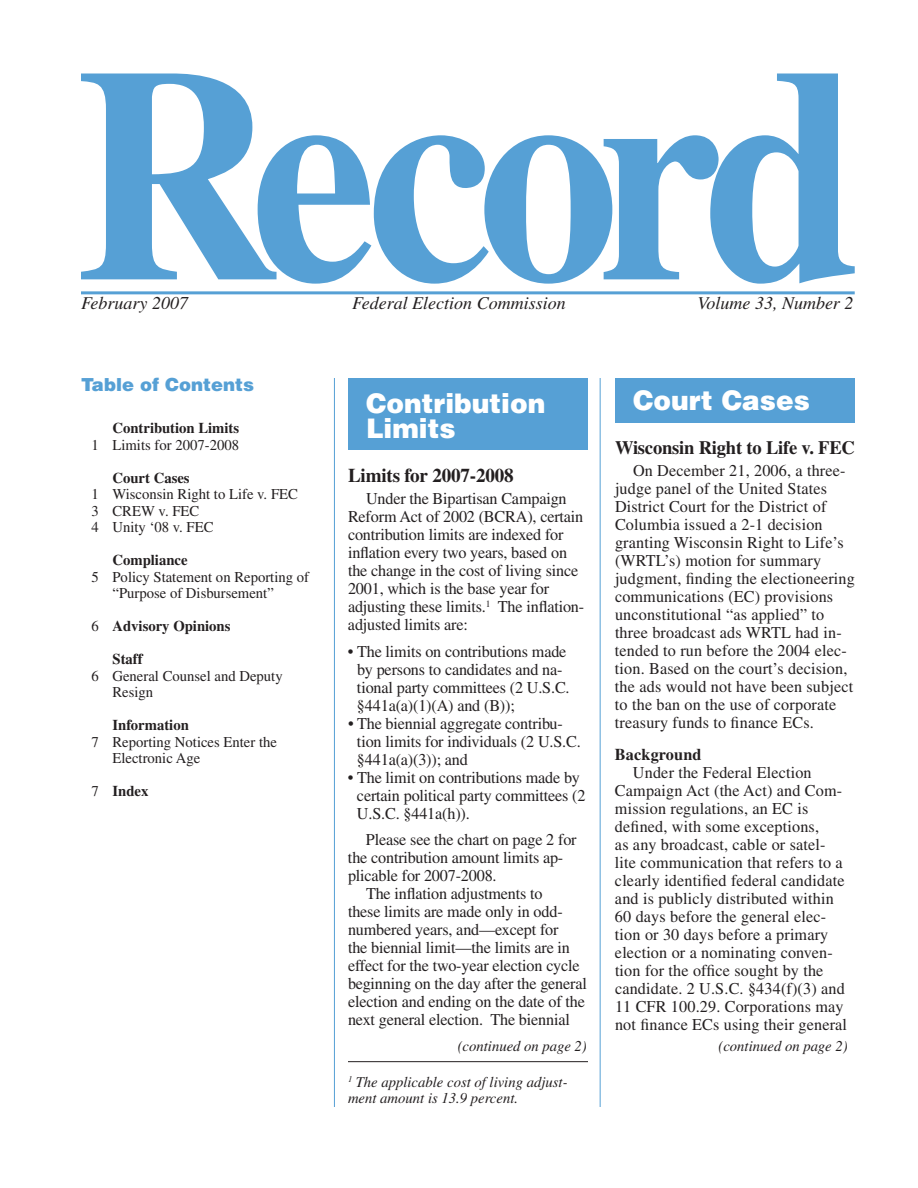
<style>
.page{position:relative;width:918px;height:1188px;background:#fff}
.page>*{position:absolute;margin:0;border:0;box-sizing:border-box;transform-origin:0 0}
.t1{font:900 27px "Helvetica LT Std";color:#fff}
.t2{font:700 19.5px "Times LT Std";letter-spacing:-.01em;color:#231f20}
.t3{font:700 18.9px "Times LT Std";letter-spacing:-.01em;color:#231f20}
.t4{font:italic 18px "Times LT Std";color:#231f20}
.t5{font:900 18px "Helvetica LT Std";color:#56a0d5}
.t6{font:16.5px/18px "Times LT Std";letter-spacing:.01em;color:#231f20}
.t7{font:16.5px/18px "Times LT Std";letter-spacing:-.01em;color:#231f20}
.t8{font:700 16.5px "Times LT Std";letter-spacing:.01em;color:#231f20}
.t9{font:15px/16.5px "Times LT Std";color:#231f20}
.t10{font:italic 15px/16.5px "Times LT Std";color:#231f20}
.t11{font:700 15px "Times LT Std";color:#231f20}
.s1{font-weight:400}
</style>
<div class="page">
<svg style="left:81px;top:74px;width:774px;height:210px"></svg>
<svg style="left:81px;top:291px;width:774px;height:3px;background:#6aabda"></svg>
<hr style="left:334px;top:378px;width:1px;height:729px;background:#56a0d5">
<hr style="left:600px;top:378px;width:1px;height:729px;background:#56a0d5">
<div style="left:616px;top:379px;width:238px;height:43px;background:#56a0d5"></div>
<div style="left:615px;top:378px;width:240px;height:45px;border:2px solid #56a0d5"></div>
<hr style="left:348px;top:1061px;width:240px;height:1px;background:#231f20">
<div style="left:348px;top:378px;width:240px;height:72px;background:#56a0d5"></div>
<p class="t4" style="left:81px;top:294px;width:109px">February 2007</p>
<p class="t4" style="left:352px;top:294px;width:215px">Federal Election Commission</p>
<p class="t4" style="left:698px;top:294px;width:157px">Volume 33, Number 2</p>
<p class="t5" style="left:81px;top:373px;width:175px">Table of Contents</p>
<h1 class="t1" style="left:366px;top:386px;width:181px">Contribution</h1>
<p class="t11" style="left:112px;top:419px;width:128px">Contribution Limits</p>
<h1 class="t1" style="left:366px;top:411px;width:91px">Limits</h1>
<p class="t9" style="left:92px;top:436px;width:149px">1 Limits for 2007-2008</p>
<p class="t11" style="left:112px;top:469px;width:79px">Court Cases</p>
<p class="t9" style="left:92px;top:486px;width:208px">1 Wisconsin Right to Life v. FEC<br>3 CREW v. FEC<br>4 Unity ‘08 v. FEC</p>
<p class="t11" style="left:112px;top:551px;width:77px">Compliance</p>
<p class="t9" style="left:112px;top:568px;width:198px;text-indent:-21px">5 Policy Statement on Reporting of “Purpose of Disbursement”</p>
<p class="t11" style="left:92px;top:617px;width:140px"><span class="s1">6</span> Advisory Opinions</p>
<p class="t11" style="left:112px;top:650px;width:32px">Staff</p>
<p class="t9" style="left:112px;top:667px;width:172px;text-indent:-21px">6 General Counsel and Deputy<br>Resign</p>
<p class="t11" style="left:112px;top:716px;width:78px">Information</p>
<p class="t9" style="left:112px;top:733px;width:166px;text-indent:-21px">7 Reporting Notices Enter the<br>Electronic Age</p>
<p class="t11" style="left:92px;top:782px;width:58px"><span class="s1">7</span> Index</p>
<p class="t2" style="left:348px;top:464px;width:167px">Limits for 2007-2008</p>
<p class="t7" style="left:348px;top:490px;width:238px;text-indent:18px">Under the Bipartisan Campaign Reform Act of 2002 (BCRA), certain contribution limits are indexed for inflation every two years, based on the change in the cost of living since 2001, which is the base year for adjusting these limits.<sup>1</sup> The inflation&shy;adjusted limits are:</p>
<p class="t7" style="left:357px;top:642px;width:214px;text-indent:-9px">• The limits on contributions made by persons to candidates and na&shy;tional party committees (2 U.S.C. §441a(a)(1)(A) and (B));</p>
<p class="t7" style="left:357px;top:714px;width:225px;text-indent:-9px">• The biennial aggregate contribu&shy;tion limits for individuals (2 U.S.C. §441a(a)(3)); and</p>
<p class="t7" style="left:357px;top:768px;width:230px;text-indent:-9px">• The limit on contributions made by certain political party committees (2<br>U.S.C. §441a(h)).</p>
<p class="t7" style="left:366px;top:830px;width:212px">Please see the chart on page 2 for</p>
<p class="t7" style="left:348px;top:848px;width:217px">the contribution amount limits ap-</p>
<p class="t7" style="left:348px;top:866px;width:150px">plicable for 2007-2008.</p>
<p class="t7" style="left:366px;top:884px;width:178px">The inflation adjustments to</p>
<p class="t7" style="left:348px;top:902px;width:216px">these limits are made only in odd-</p>
<p class="t7" style="left:348px;top:920px;width:212px">numbered years, and—except for</p>
<p class="t7" style="left:348px;top:938px;width:224px">the biennial limit—the limits are in</p>
<p class="t7" style="left:348px;top:956px;width:233px">effect for the two-year election cycle</p>
<p class="t7" style="left:348px;top:974px;width:240px">beginning on the day after the general</p>
<p class="t7" style="left:348px;top:992px;width:238px">election and ending on the date of the</p>
<p class="t7" style="left:348px;top:1010px;width:223px">next general election. The biennial</p>
<p class="t10" style="left:458px;top:1038px;width:131px">(continued on page 2)</p>
<p class="t10" style="left:348px;top:1074px;width:221px"><sup>1</sup> The applicable cost of living adjust&shy;ment amount is 13.9 percent.</p>
<h1 class="t1" style="left:633px;top:382px;width:178px">Court Cases</h1>
<p class="t3" style="left:615px;top:436px;width:241px">Wisconsin Right to Life v. FEC</p>
<p class="t6" style="left:615px;top:462px;width:241px;text-indent:18px">On December 21, 2006, a three&shy;judge panel of the United States District Court for the District of Columbia issued a 2-1 decision granting Wisconsin Right to Life’s (WRTL’s) motion for summary judgment, finding the electioneering communications (EC) provisions unconstitutional “as applied” to three broadcast ads WRTL had in&shy;tended to run before the 2004 elec&shy;tion. Based on the court’s decision, the ads would not have been subject to the ban on the use of corporate treasury funds to finance ECs.</p>
<p class="t8" style="left:615px;top:744px;width:88px">Background</p>
<p class="t6" style="left:615px;top:763px;width:234px;text-indent:18px">Under the Federal Election<br>Campaign Act (the Act) and Com&shy;mission regulations, an EC is defined, with some exceptions,<br>as any broadcast, cable or satel&shy;lite communication that refers to a clearly identified federal candidate and is publicly distributed within<br>60 days before the general elec&shy;tion or 30 days before a primary election or a nominating conven&shy;tion for the office sought by the candidate. 2 U.S.C. §434(f)(3) and<br>11 CFR 100.29. Corporations may not finance ECs using their general</p>
<p class="t10" style="left:718px;top:1038px;width:131px">(continued on page 2)</p>
</div>
